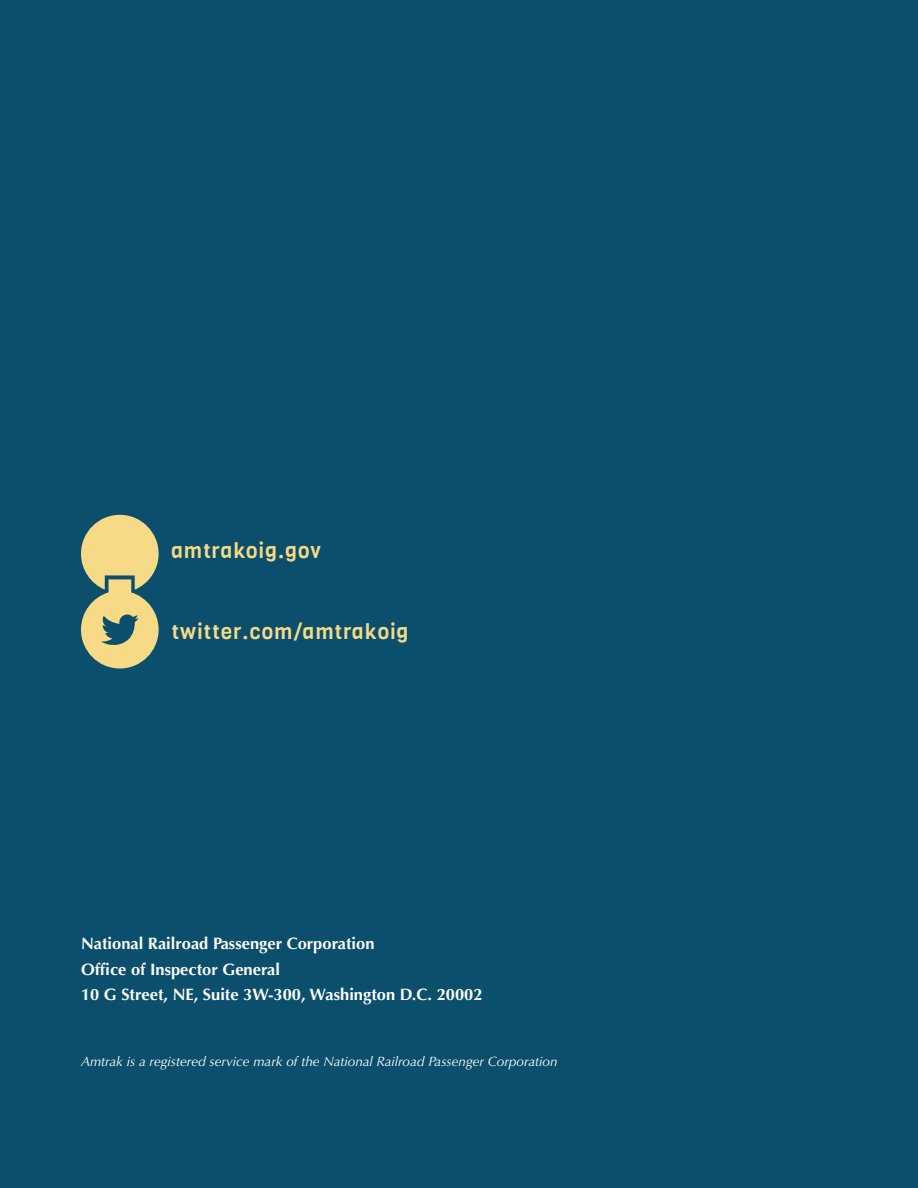
<style>
.page{position:relative;width:918px;height:1188px;background:#0b4f6d}
.page>*{position:absolute;margin:0;border:0;box-sizing:border-box;transform-origin:0 0}
.t1{font:21px "Viga";letter-spacing:.05em;color:#f7da86}
.t2{font:700 16.5px "Optima";color:#fff}
.t3{font:italic 13.5px "Optima";color:#fff}
</style>
<div class="page">
<svg style="left:81px;top:515px;width:78px;height:154px"></svg>
<p class="t1" style="left:172px;top:536px;width:151px">amtrakoig.gov</p>
<p class="t1" style="left:172px;top:617px;width:238px">twitter.com/amtrakoig</p>
<p class="t2" style="left:81px;top:934px;width:295px">National Railroad Passenger Corporation</p>
<p class="t2" style="left:81px;top:960px;width:201px">Office of Inspector General</p>
<p class="t2" style="left:81px;top:985px;width:403px">10 G Street, NE, Suite 3W-300, Washington D.C. 20002</p>
<p class="t3" style="left:81px;top:1054px;width:478px">Amtrak is a registered service mark of the National Railroad Passenger Corporation</p>
</div>
